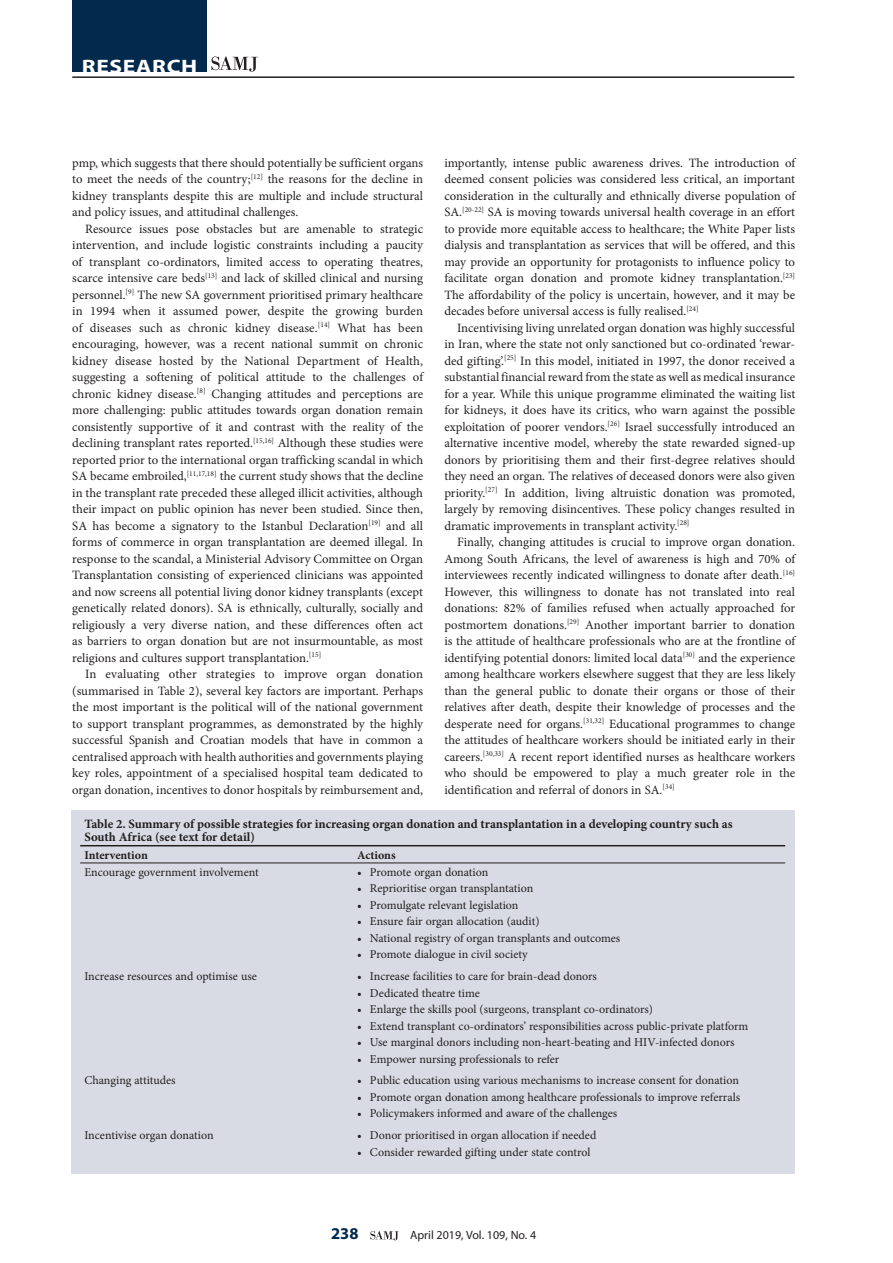
<style>
.page{position:relative;width:893px;height:1263px;background:#fff}
.page>*{position:absolute;margin:0;border:0;box-sizing:border-box;transform-origin:0 0}
.t1{font:700 19.5px "Myriad Pro";letter-spacing:.03em;color:#fff;scale:1.2 1}
.t2{font:700 16.5px "Myriad Pro";color:#03294d}
.BODY_TEXT_INDENT{font:12.75px/16.5px "Minion Pro";color:#231f20;text-align:justify}
.BODY_TEXT_1ST_PARAGR{font:12.75px/16.5px "Minion Pro";color:#231f20;text-align:justify}
.TABLE_HEAD{font:700 12.75px/13.5px "Minion Pro";color:#231f20}
.TABLE_COPY{font:12px "Minion Pro";letter-spacing:-.005em;color:#231f20}
.t3{font:12px "Myriad Pro";color:#231f20}
.TABLE_FIELD_NAME{font:700 12px "Minion Pro";letter-spacing:-.005em;color:#231f20}
</style>
<div class="page">
<svg style="left:370px;top:1231px;width:29px;height:9px"></svg>
<hr style="left:72px;top:76px;width:722px;height:2px;background:#231f20">
<div style="left:72px;top:0;width:135px;height:72px;background:#03294d"></div>
<svg style="left:211px;top:57px;width:47px;height:15px"></svg>
<div style="left:72px;top:810px;width:723px;height:363px;background:#d8dbe4"></div>
<hr style="left:80px;top:845px;width:273px;height:1px;background:#231f20">
<hr style="left:353px;top:845px;width:432px;height:1px;background:#231f20">
<hr style="left:80px;top:862px;width:273px;height:1px;background:#231f20">
<hr style="left:353px;top:862px;width:432px;height:1px;background:#231f20">
<h1 class="t1" style="left:82px;top:54px;width:98px">RESEARCH</h1>
<p class="BODY_TEXT_1ST_PARAGR" style="left:72px;top:154px;width:352px">pmp, which suggests that there should potentially be sufficient organs to meet the needs of the country;<sup>[12]</sup> the reasons for the decline in kidney transplants despite this are multiple and include structural and policy issues, and attitudinal challenges.</p>
<p class="BODY_TEXT_INDENT" style="left:72px;top:220px;width:352px;text-indent:13px">Resource issues pose obstacles but are amenable to strategic intervention, and include logistic constraints including a paucity of transplant co-ordinators, limited access to operating theatres, scarce intensive care beds<sup>[13]</sup> and lack of skilled clinical and nursing personnel.<sup>[9]</sup> The new SA government prioritised primary healthcare in 1994 when it assumed power, despite the growing burden of diseases such as chronic kidney disease.<sup>[14]</sup> What has been encouraging, however, was a recent national summit on chronic kidney disease hosted by the National Department of Health, suggesting a softening of political attitude to the challenges of chronic kidney disease.<sup>[8]</sup> Changing attitudes and perceptions are more challenging: public attitudes towards organ donation remain consistently supportive of it and contrast with the reality of the declining transplant rates reported.<sup>[15,16]</sup> Although these studies were reported prior to the international organ trafficking scandal in which SA became embroiled,<sup>[11,17,18]</sup> the current study shows that the decline in the transplant rate preceded these alleged illicit activities, although their impact on public opinion has never been studied. Since then, SA has become a signatory to the Istanbul Declaration<sup>[19]</sup> and all forms of commerce in organ transplantation are deemed illegal. In response to the scandal, a Ministerial Advisory Committee on Organ Transplantation consisting of experienced clinicians was appointed and now screens all potential living donor kidney transplants (except genetically related donors). SA is ethnically, culturally, socially and religiously a very diverse nation, and these differences often act as barriers to organ donation but are not insurmountable, as most religions and cultures support transplantation.<sup>[15]</sup></p>
<p class="BODY_TEXT_INDENT" style="left:72px;top:666px;width:352px;text-indent:13px">In evaluating other strategies to improve organ donation (summarised in Table 2), several key factors are important. Perhaps the most important is the political will of the national government to support transplant programmes, as demonstrated by the highly successful Spanish and Croatian models that have in common a centralised approach with health authorities and governments playing key roles, appointment of a specialised hospital team dedicated to organ donation, incentives to donor hospitals by reimbursement and,</p>
<p class="BODY_TEXT_INDENT" style="left:444px;top:154px;width:352px">importantly, intense public awareness drives. The introduction of deemed consent policies was considered less critical, an important consideration in the culturally and ethnically diverse population of SA.<sup>[20-22]</sup> SA is moving towards universal health coverage in an effort to provide more equitable access to healthcare; the White Paper lists dialysis and transplantation as services that will be offered, and this may provide an opportunity for protagonists to influence policy to facilitate organ donation and promote kidney transplantation.<sup>[23] </sup>The affordability of the policy is uncertain, however, and it may be decades before universal access is fully realised.<sup>[24]</sup></p>
<p class="BODY_TEXT_INDENT" style="left:444px;top:319px;width:352px;text-indent:13px">Incentivising living unrelated organ donation was highly successful in Iran, where the state not only sanctioned but co-ordinated ‘rewar&shy;ded gifting’.<sup>[25]</sup> In this model, initiated in 1997, the donor received a substantial financial reward from the state as well as medical insurance for a year. While this unique programme eliminated the waiting list for kidneys, it does have its critics, who warn against the possible exploitation of poorer vendors.<sup>[26]</sup> Israel successfully introduced an alternative incentive model, whereby the state rewarded signed-up donors by prioritising them and their first-degree relatives should they need an organ. The relatives of deceased donors were also given priority.<sup>[27]</sup> In addition, living altruistic donation was promoted, largely by removing disincentives. These policy changes resulted in dramatic improvements in transplant activity.<sup>[28]</sup></p>
<p class="BODY_TEXT_INDENT" style="left:444px;top:534px;width:352px;text-indent:13px">Finally, changing attitudes is crucial to improve organ donation.<br>Among South Africans, the level of awareness is high and 70% of interviewees recently indicated willingness to donate after death.<sup>[16] </sup>However, this willingness to donate has not translated into real donations: 82% of families refused when actually approached for postmortem donations.<sup>[29]</sup> Another important barrier to donation is the attitude of healthcare professionals who are at the frontline of identifying potential donors: limited local data<sup>[30]</sup> and the experience among healthcare workers elsewhere suggest that they are less likely than the general public to donate their organs or those of their relatives after death, despite their knowledge of processes and the desperate need for organs.<sup>[31,32]</sup> Educational programmes to change the attitudes of healthcare workers should be initiated early in their careers.<sup>[30,33]</sup> A recent report identified nurses as healthcare workers who should be empowered to play a much greater role in the identification and referral of donors in SA.<sup>[34]</sup></p>
<p class="TABLE_HEAD" style="left:84px;top:817px;width:650px">Table 2. Summary of possible strategies for increasing organ donation and transplantation in a developing country such as<br>South Africa (see text for detail)</p>
<p class="TABLE_FIELD_NAME" style="left:84px;top:846px;width:65px">Intervention</p>
<p class="TABLE_FIELD_NAME" style="left:357px;top:846px;width:40px">Actions</p>
<p class="TABLE_COPY" style="left:84px;top:864px;width:176px">Encourage government involvement</p>
<p class="TABLE_COPY" style="left:357px;top:864px;width:133px">• Promote organ donation</p>
<p class="TABLE_COPY" style="left:357px;top:880px;width:178px">• Reprioritise organ transplantation</p>
<p class="TABLE_COPY" style="left:357px;top:897px;width:163px">• Promulgate relevant legislation</p>
<p class="TABLE_COPY" style="left:357px;top:913px;width:184px">• Ensure fair organ allocation (audit)</p>
<p class="TABLE_COPY" style="left:357px;top:930px;width:265px">• National registry of organ transplants and outcomes</p>
<p class="TABLE_COPY" style="left:357px;top:946px;width:172px">• Promote dialogue in civil society</p>
<p class="TABLE_COPY" style="left:84px;top:968px;width:174px">Increase resources and optimise use</p>
<p class="TABLE_COPY" style="left:357px;top:968px;width:241px">• Increase facilities to care for brain-dead donors</p>
<p class="TABLE_COPY" style="left:357px;top:985px;width:124px">• Dedicated theatre time</p>
<p class="TABLE_COPY" style="left:357px;top:1001px;width:297px">• Enlarge the skills pool (surgeons, transplant co-ordinators)</p>
<p class="TABLE_COPY" style="left:357px;top:1018px;width:393px">• Extend transplant co-ordinators’ responsibilities across public-private platform</p>
<p class="TABLE_COPY" style="left:357px;top:1034px;width:379px">• Use marginal donors including non-heart-beating and HIV-infected donors</p>
<p class="TABLE_COPY" style="left:357px;top:1051px;width:204px">• Empower nursing professionals to refer</p>
<p class="TABLE_COPY" style="left:84px;top:1072px;width:93px">Changing attitudes</p>
<p class="TABLE_COPY" style="left:357px;top:1072px;width:383px">• Public education using various mechanisms to increase consent for donation</p>
<p class="TABLE_COPY" style="left:357px;top:1089px;width:384px">• Promote organ donation among healthcare professionals to improve referrals</p>
<p class="TABLE_COPY" style="left:357px;top:1105px;width:262px">• Policymakers informed and aware of the challenges</p>
<p class="TABLE_COPY" style="left:84px;top:1127px;width:131px">Incentivise organ donation</p>
<p class="TABLE_COPY" style="left:357px;top:1127px;width:241px">• Donor prioritised in organ allocation if needed</p>
<p class="TABLE_COPY" style="left:357px;top:1144px;width:235px">• Consider rewarded gifting under state control</p>
<p class="t2" style="left:331px;top:1223px;width:29px">238</p>
<p class="t3" style="left:410px;top:1228px;width:128px">April 2019, Vol. 109, No. 4</p>
</div>
